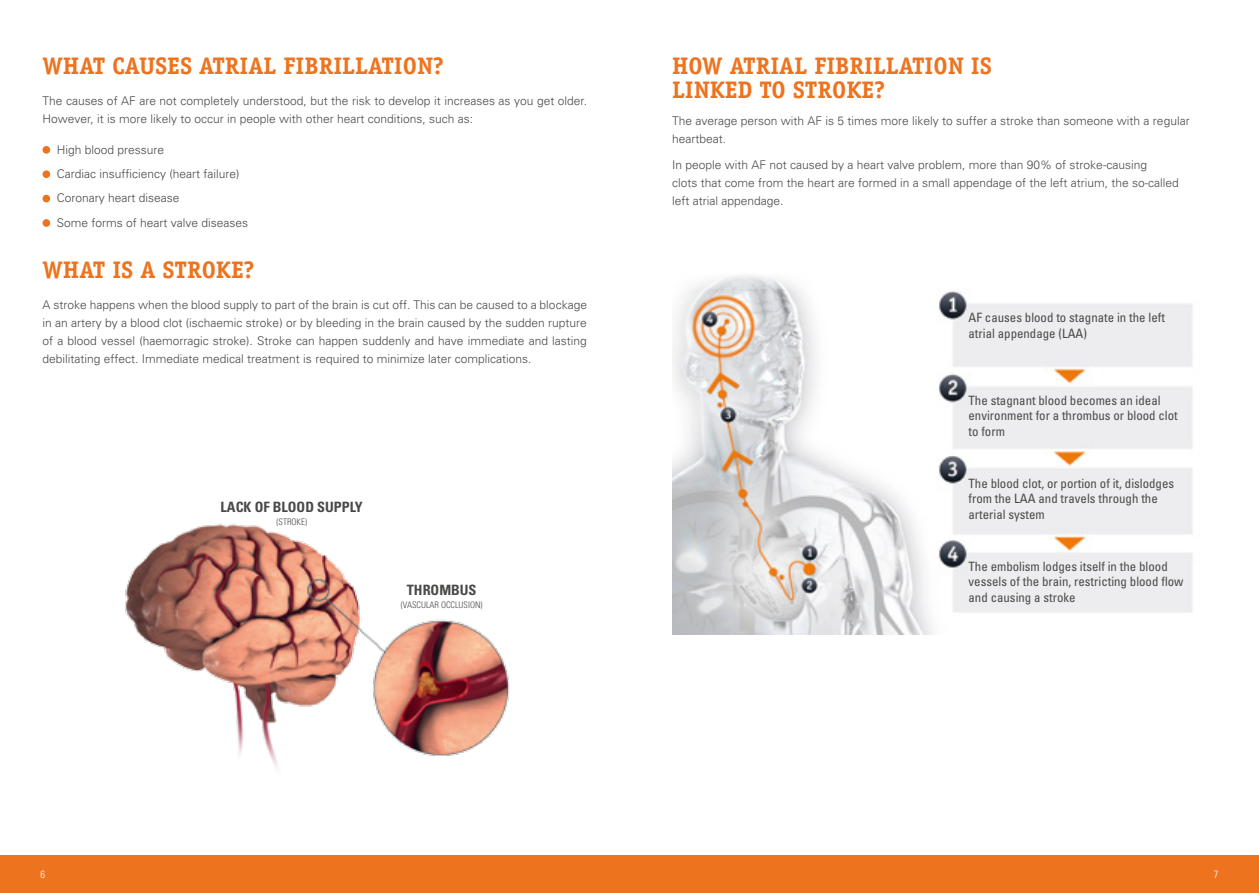
<style>
.page{position:relative;width:1259px;height:893px;background:#fff}
.page>*{position:absolute;margin:0;border:0;box-sizing:border-box;transform-origin:0 0}
.t1{font:700 24px/24px "Officina Serif";color:#ed731e}
.t2{font:700 condensed 14.25px "Univers";color:#494948}
.t3{font:condensed 12.9px/15.5px "Univers";color:#494948}
.t4{font:300 12px/18px "Univers";color:#494948}
.t5{font:300 condensed 10.5px "Univers";color:#fff}
.t6{font:300 condensed 9px "Univers";color:#494948}
</style>
<div class="page">
<div style="left:0;top:855px;width:1259px;height:38px;background:#ed731e"></div>
<img style="left:672px;top:289px;width:521px;height:345px">
<div style="left:43px;top:146px;width:7px;height:8px;background:#ed731e;border-radius:50%"></div>
<div style="left:43px;top:170px;width:7px;height:8px;background:#ed731e;border-radius:50%"></div>
<div style="left:43px;top:195px;width:7px;height:7px;background:#ed731e;border-radius:50%"></div>
<div style="left:43px;top:219px;width:7px;height:8px;background:#ed731e;border-radius:50%"></div>
<img style="left:125px;top:523px;width:385px;height:245px">
<h1 class="t1" style="left:43px;top:54px;width:403px">WHAT CAUSES ATRIAL FIBRILLATION?</h1>
<p class="t4" style="left:43px;top:92px;width:546px">The causes of AF are not completely understood, but the risk to develop it increases as you get older.<br>However, it is more likely to occur in people with other heart conditions, such as:</p>
<p class="t4" style="left:57px;top:137px;width:193px;line-height:24.5px">High blood pressure<br>Cardiac insufficiency (heart failure)<br>Coronary heart disease<br>Some forms of heart valve diseases</p>
<h1 class="t1" style="left:43px;top:258px;width:214px">WHAT IS A STROKE?</h1>
<p class="t4" style="left:43px;top:296px;width:546px;text-align:justify">A stroke happens when the blood supply to part of the brain is cut off. This can be caused to a blockage in an artery by a blood clot (ischaemic stroke) or by bleeding in the brain caused by the sudden rupture of a blood vessel (haemorragic stroke). Stroke can happen suddenly and have immediate and lasting debilitating effect. Immediate medical treatment is required to minimize later complications.</p>
<p class="t2" style="left:221px;top:498px;width:62px">LACK OF BLOOD</p>
<p class="t2" style="left:317px;top:498px;width:47px">SUPPLY</p>
<p class="t6" style="left:276px;top:516px;width:32px">(STROKE)</p>
<p class="t2" style="left:407px;top:581px;width:70px">THROMBUS</p>
<p class="t6" style="left:401px;top:599px;width:83px">(VASCULAR OCCLUSION)</p>
<h1 class="t1" style="left:672px;top:54px;width:321px">HOW ATRIAL FIBRILLATION IS<br>LINKED TO STROKE?</h1>
<p class="t4" style="left:672px;top:111px;width:519px">The average person with AF is 5 times more likely to suffer a stroke than someone with a regular heartbeat.</p>
<p class="t4" style="left:672px;top:156px;width:508px">In people with AF not caused by a heart valve problem, more than 90% of stroke-causing<br>clots that come from the heart are formed in a small appendage of the left atrium, the so-called left atrial appendage.</p>
<p class="t3" style="left:968px;top:310px;width:198px">AF causes blood to stagnate in the left atrial appendage (LAA)</p>
<p class="t3" style="left:968px;top:392px;width:211px">The stagnant blood becomes an ideal environment for a thrombus or blood clot to form</p>
<p class="t3" style="left:968px;top:475px;width:207px">The blood clot, or portion of it, dislodges from the LAA and travels through the arterial system</p>
<p class="t3" style="left:968px;top:558px;width:216px">The embolism lodges itself in the blood vessels of the brain, restricting blood flow and causing a stroke</p>
<p class="t5" style="left:41px;top:868px;width:6px">6</p>
<p class="t5" style="left:1213px;top:868px;width:6px">7</p>
</div>
